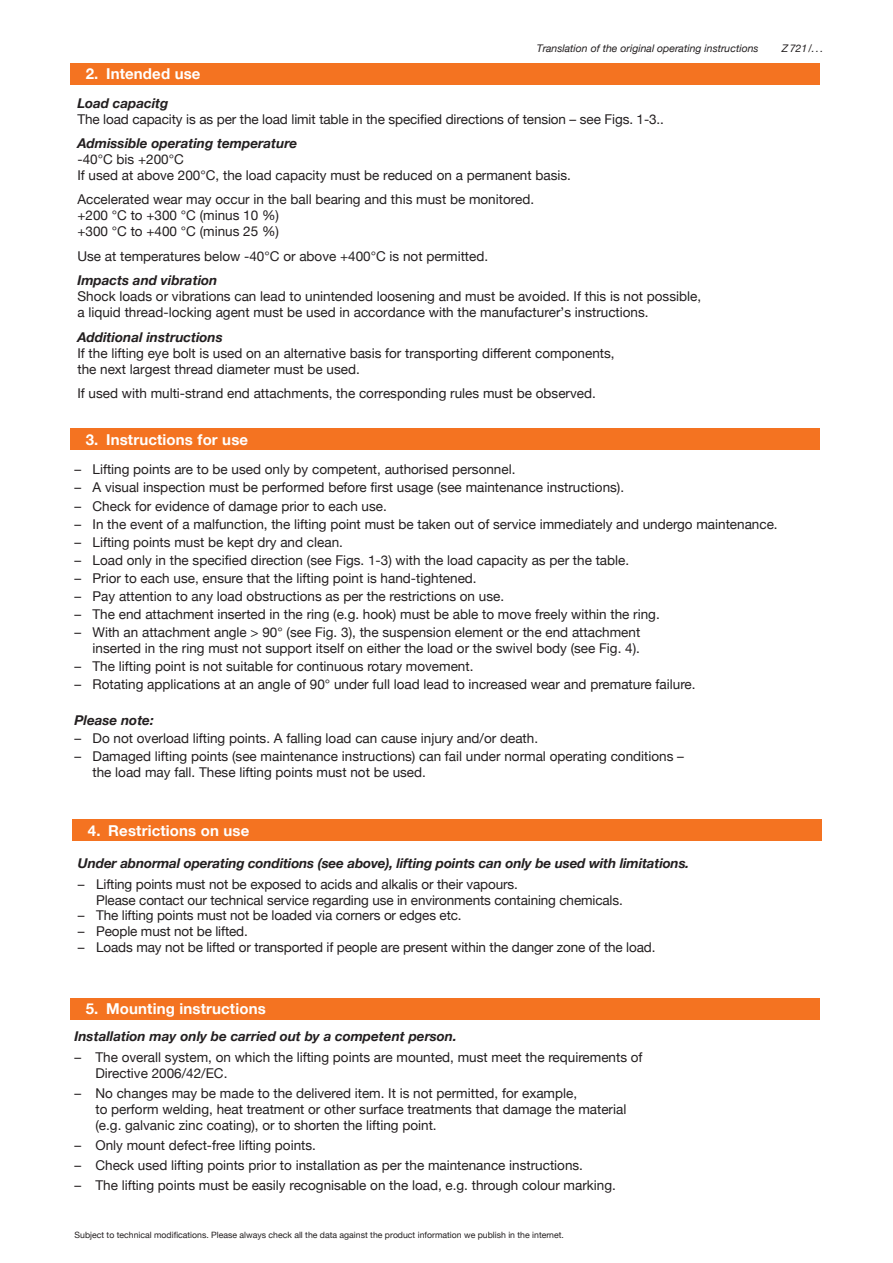
<style>
.page{position:relative;width:893px;height:1263px;background:#fff}
.page>*{position:absolute;margin:0;border:0;box-sizing:border-box;transform-origin:0 0}
.t1{font:700 15px "Helvetica Neue";letter-spacing:.01em;color:#fff}
.t2{font:13.5px/15.9px "Helvetica Neue";color:#231f20}
.t3{font:italic 700 13.5px "Helvetica Neue";color:#231f20}
.t4{font:italic 10.5px "Helvetica Neue";color:#231f20}
.t5{font:8.7px "Helvetica Neue";color:#231f20}
</style>
<div class="page">
<div style="left:70px;top:429px;width:750px;height:21px;background:#f47321"></div>
<div style="left:70px;top:63px;width:750px;height:22px;background:#f47321"></div>
<div style="left:73px;top:820px;width:749px;height:21px;background:#f47321"></div>
<div style="left:70px;top:998px;width:750px;height:21px;background:#f47321"></div>
<p class="t1" style="left:86px;top:62px;width:116px">2. Intended use</p>
<p class="t4" style="left:537px;top:40px;width:223px">Translation of the original operating instructions</p>
<p class="t4" style="left:782px;top:40px;width:43px">Z721/...</p>
<p class="t3" style="left:77px;top:92px;width:93px">Load capacitg</p>
<p class="t2" style="left:77px;top:112px;width:588px">The load capacity is as per the load limit table in the specified directions of tension – see Figs. 1-3..</p>
<p class="t3" style="left:77px;top:133px;width:221px">Admissible operating temperature</p>
<p class="t2" style="left:77px;top:152px;width:495px">-40°C bis +200°C<br>If used at above 200°C, the load capacity must be reduced on a permanent basis.</p>
<p class="t2" style="left:77px;top:192px;width:458px">Accelerated wear may occur in the ball bearing and this must be monitored. +200 °C to +300 °C (minus 10 %)<br>+300 °C to +400 °C (minus 25 %)</p>
<p class="t2" style="left:77px;top:249px;width:412px">Use at temperatures below -40°C or above +400°C is not permitted.</p>
<p class="t3" style="left:77px;top:270px;width:141px">Impacts and vibration</p>
<p class="t2" style="left:77px;top:289px;width:625px">Shock loads or vibrations can lead to unintended loosening and must be avoided. If this is not possible, a liquid thread-locking agent must be used in accordance with the manufacturer’s instructions.</p>
<p class="t3" style="left:77px;top:326px;width:147px">Additional instructions</p>
<p class="t2" style="left:77px;top:346px;width:539px">If the lifting eye bolt is used on an alternative basis for transporting different components, the next largest thread diameter must be used.</p>
<p class="t2" style="left:77px;top:386px;width:520px">If used with multi-strand end attachments, the corresponding rules must be observed.</p>
<p class="t1" style="left:86px;top:428px;width:164px">3. Instructions for use</p>
<p class="t2" style="left:75px;top:462px;width:442px">– Lifting points are to be used only by competent, authorised personnel.</p>
<p class="t2" style="left:75px;top:480px;width:551px">– A visual inspection must be performed before first usage (see maintenance instructions).</p>
<p class="t2" style="left:75px;top:499px;width:314px">– Check for evidence of damage prior to each use.</p>
<p class="t2" style="left:75px;top:517px;width:705px">– In the event of a malfunction, the lifting point must be taken out of service immediately and undergo maintenance.</p>
<p class="t2" style="left:75px;top:535px;width:270px">– Lifting points must be kept dry and clean.</p>
<p class="t2" style="left:75px;top:553px;width:556px">– Load only in the specified direction (see Figs. 1-3) with the load capacity as per the table.</p>
<p class="t2" style="left:75px;top:571px;width:404px">– Prior to each use, ensure that the lifting point is hand-tightened.</p>
<p class="t2" style="left:75px;top:589px;width:431px">– Pay attention to any load obstructions as per the restrictions on use.</p>
<p class="t2" style="left:75px;top:607px;width:587px">– The end attachment inserted in the ring (e.g. hook) must be able to move freely within the ring.</p>
<p class="t2" style="left:75px;top:625px;width:567px;text-align:right">– With an attachment angle &gt; 90° (see Fig. 3), the suspension element or the end attachment inserted in the ring must not support itself on either the load or the swivel body (see Fig. 4).</p>
<p class="t2" style="left:75px;top:659px;width:400px">– The lifting point is not suitable for continuous rotary movement.</p>
<p class="t2" style="left:75px;top:677px;width:623px">– Rotating applications at an angle of 90° under full load lead to increased wear and premature failure.</p>
<p class="t3" style="left:75px;top:710px;width:81px">Please note:</p>
<p class="t2" style="left:75px;top:731px;width:465px">– Do not overload lifting points. A falling load can cause injury and/or death.</p>
<p class="t2" style="left:93px;top:749px;width:593px;text-indent:-18px">– Damaged lifting points (see maintenance instructions) can fail under normal operating conditions – the load may fall. These lifting points must not be used.</p>
<p class="t1" style="left:88px;top:819px;width:163px">4. Restrictions on use</p>
<p class="t3" style="left:78px;top:853px;width:613px">Under abnormal operating conditions (see above), lifting points can only be used with limitations.</p>
<p class="t2" style="left:96px;top:876px;width:528px;text-indent:-18px">– Lifting points must not be exposed to acids and alkalis or their vapours.<br>Please contact our technical service regarding use in environments containing chemicals.</p>
<p class="t2" style="left:78px;top:908px;width:385px">– The lifting points must not be loaded via corners or edges etc.</p>
<p class="t2" style="left:78px;top:924px;width:171px">– People must not be lifted.</p>
<p class="t2" style="left:78px;top:940px;width:579px">– Loads may not be lifted or transported if people are present within the danger zone of the load.</p>
<p class="t1" style="left:86px;top:997px;width:182px">5. Mounting instructions</p>
<p class="t3" style="left:74px;top:1026px;width:384px">Installation may only be carried out by a competent person.</p>
<p class="t2" style="left:95px;top:1050px;width:549px;text-indent:-21px">– The overall system, on which the lifting points are mounted, must meet the requirements of<br>Directive 2006/42/EC.</p>
<p class="t2" style="left:95px;top:1086px;width:532px;text-indent:-21px">– No changes may be made to the delivered item. It is not permitted, for example,<br>to perform welding, heat treatment or other surface treatments that damage the material (e.g. galvanic zinc coating), or to shorten the lifting point.</p>
<p class="t2" style="left:74px;top:1138px;width:243px">– Only mount defect-free lifting points.</p>
<p class="t2" style="left:74px;top:1158px;width:510px">– Check used lifting points prior to installation as per the maintenance instructions.</p>
<p class="t2" style="left:74px;top:1178px;width:543px">– The lifting points must be easily recognisable on the load, e.g. through colour marking.</p>
<p class="t5" style="left:75px;top:1228px;width:491px">Subject to technical modifications. Please always check all the data against the product information we publish in the internet.</p>
</div>
